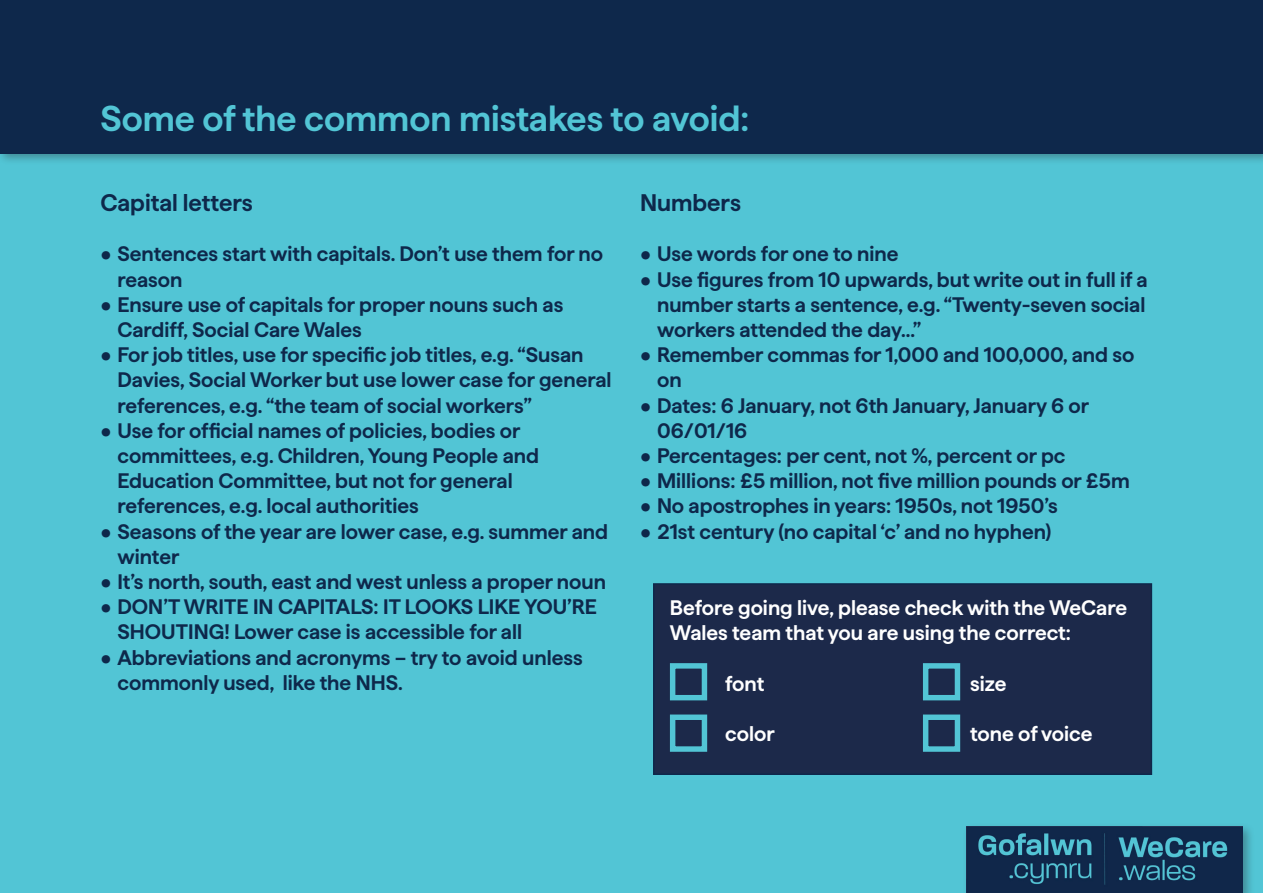
<style>
.page{position:relative;width:1263px;height:893px;background:#fff}
.page>*{position:absolute;margin:0;border:0;box-sizing:border-box;transform-origin:0 0}
.Page_contents{font:600 36px "Haffer";color:#52c5d5}
.Page_contents-2{font:600 24px "Haffer";color:#0e284b}
.t1{font:600 21px/25.2px "Haffer";color:#0e284b}
.Page_summary{font:600 21px/25.2px "Haffer";color:#fff}
</style>
<div class="page">
<div style="left:0;top:0;width:1263px;height:892px;background:#52c5d5"></div>
<div style="left:0;top:0;width:1263px;height:166px;background:#231f20;opacity:.35"></div>
<div style="left:0;top:0;width:1263px;height:153px;background:#0e284b"></div>
<div style="left:962px;top:822px;width:293px;height:71px;background:#231f20;opacity:.35"></div>
<img style="left:966px;top:826px;width:276px;height:67px">
<div style="left:653px;top:583px;width:499px;height:192px;background:#1c294a;border:2px solid #0e284b"></div>
<div style="left:670px;top:663px;width:37px;height:37px;background:#1c294a;border:5px solid #52c5d5"></div>
<div style="left:923px;top:714px;width:37px;height:38px;background:#1c294a;border:5px solid #52c5d5"></div>
<div style="left:670px;top:714px;width:37px;height:38px;background:#1c294a;border:5px solid #52c5d5"></div>
<div style="left:923px;top:663px;width:37px;height:37px;background:#1c294a;border:5px solid #52c5d5"></div>
<p class="Page_contents" style="left:100px;top:92px;width:650px">Some of the common mistakes to avoid:</p>
<p class="Page_contents-2" style="left:100px;top:185px;width:154px">Capital letters</p>
<p class="t1" style="left:117px;top:240px;width:487px;text-indent:-17px">• Sentences start with capitals. Don’t use them for no reason</p>
<p class="t1" style="left:117px;top:290px;width:447px;text-indent:-17px">• Ensure use of capitals for proper nouns such as<br>Cardiff, Social Care Wales</p>
<p class="t1" style="left:117px;top:340px;width:496px;text-indent:-17px">• For job titles, use for specific job titles, e.g. “Susan<br>Davies, Social Worker but use lower case for general references, e.g. “the team of social workers”</p>
<p class="t1" style="left:117px;top:416px;width:423px;text-indent:-17px">• Use for official names of policies, bodies or committees, e.g. Children, Young People and Education Committee, but not for general references, e.g. local authorities</p>
<p class="t1" style="left:117px;top:517px;width:492px;text-indent:-17px">• Seasons of the year are lower case, e.g. summer and winter</p>
<p class="t1" style="left:100px;top:567px;width:507px">• It’s north, south, east and west unless a proper noun</p>
<p class="t1" style="left:117px;top:592px;width:481px;text-indent:-17px">• DON’T WRITE IN CAPITALS: IT LOOKS LIKE YOU’RE<br>SHOUTING! Lower case is accessible for all</p>
<p class="t1" style="left:117px;top:643px;width:467px;text-indent:-17px">• Abbreviations and acronyms – try to avoid unless commonly used, like the NHS.</p>
<p class="Page_contents-2" style="left:640px;top:185px;width:102px">Numbers</p>
<p class="t1" style="left:640px;top:240px;width:260px">• Use words for one to nine</p>
<p class="t1" style="left:657px;top:265px;width:492px;text-align:justify;text-indent:-17px">• Use figures from 10 upwards, but write out in full if a number starts a sentence, e.g. “Twenty-seven social workers attended the day…”</p>
<p class="t1" style="left:657px;top:340px;width:479px;text-indent:-17px">• Remember commas for 1,000 and 100,000, and so on</p>
<p class="t1" style="left:657px;top:391px;width:433px;text-indent:-17px">• Dates: 6 January, not 6th January, January 6 or<br>06/01/16</p>
<p class="t1" style="left:640px;top:441px;width:427px">• Percentages: per cent, not %, percent or pc</p>
<p class="t1" style="left:640px;top:466px;width:491px">• Millions: £5 million, not five million pounds or £5m</p>
<p class="t1" style="left:640px;top:492px;width:419px">• No apostrophes in years: 1950s, not 1950’s</p>
<p class="t1" style="left:640px;top:517px;width:413px">• 21st century (no capital ‘c’ and no hyphen)</p>
<p class="Page_summary" style="left:670px;top:593px;width:459px">Before going live, please check with the WeCare<br>Wales team that you are using the correct:</p>
<p class="Page_summary" style="left:725px;top:669px;width:41px">font</p>
<p class="Page_summary" style="left:725px;top:719px;width:50px">color</p>
<p class="Page_summary" style="left:970px;top:669px;width:38px">size</p>
<p class="Page_summary" style="left:970px;top:719px;width:124px">tone of voice</p>
</div>
